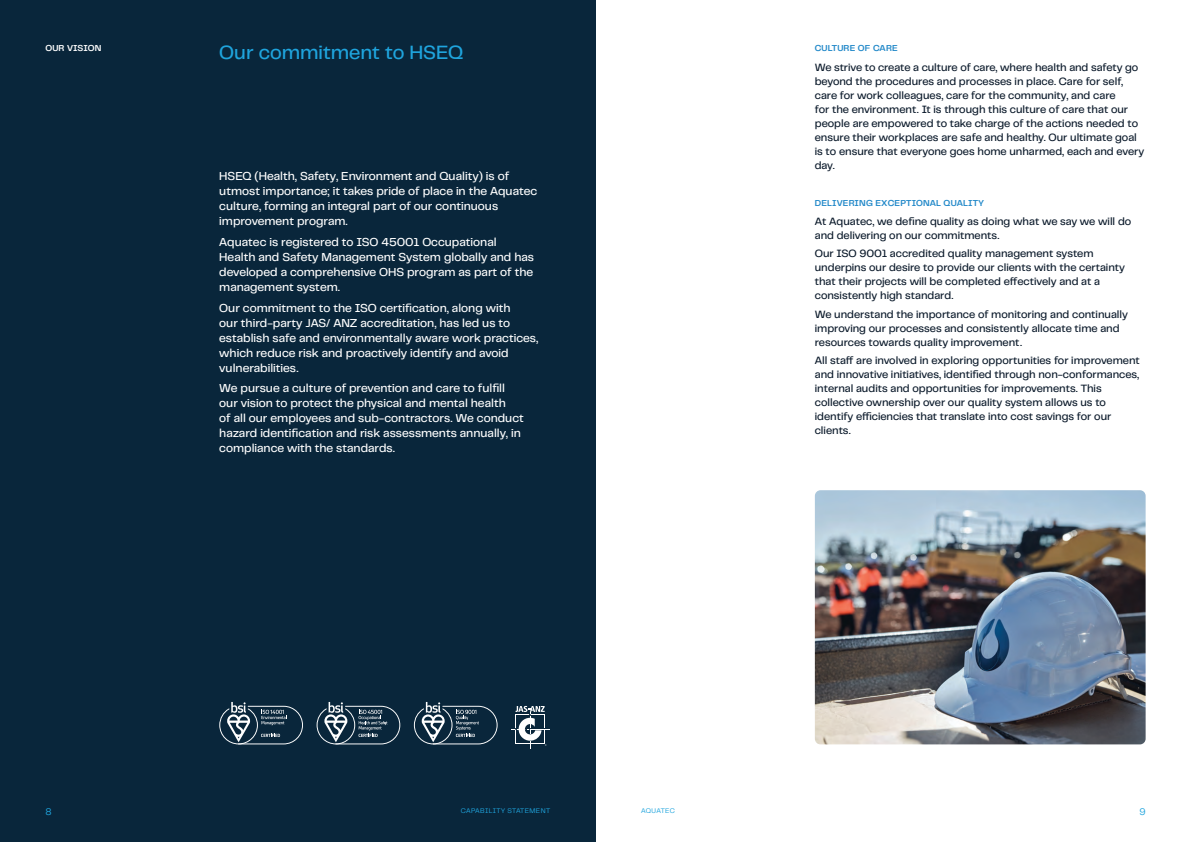
<style>
.page{position:relative;width:1191px;height:842px;background:#fff}
.page>*{position:absolute;margin:0;border:0;box-sizing:border-box;transform-origin:0 0}
.Large_Copy___Headings___20_pt{font:500 20px "PP Telegraf";color:#1fa4dd}
.Body_Copy_Large___12pt{font:500 12px/15px "PP Telegraf";color:#fff}
.Body_Copy___8_5pt_Regular{font:500 11px/14px "PP Telegraf";color:#0a192a}
.t1{font:10px "PP Telegraf";color:#1fa4dd}
.Caps_Heading___9pt{font:600 9px "PP Telegraf";letter-spacing:.02em;color:#2389c9}
.Caps_Heading___9pt-2{font:600 9px "PP Telegraf";letter-spacing:.005em;color:#fff}
.t2{font:7px "PP Telegraf";letter-spacing:.06em;color:#1fa4dd}
</style>
<div class="page">
<div style="left:0;top:0;width:595px;height:842px;background:#09263b"></div>
<svg style="left:511px;top:706px;width:39px;height:42px"></svg>
<svg style="left:414px;top:702px;width:83px;height:42px"></svg>
<svg style="left:316px;top:702px;width:84px;height:42px"></svg>
<svg style="left:219px;top:702px;width:84px;height:42px"></svg>
<img style="left:815px;top:490px;width:330px;height:254px">
<p class="Caps_Heading___9pt-2" style="left:45px;top:42px;width:57px">OUR VISION</p>
<p class="Large_Copy___Headings___20_pt" style="left:219px;top:38px;width:245px">Our commitment to HSEQ</p>
<p class="Body_Copy_Large___12pt" style="left:219px;top:168px;width:319px">HSEQ (Health, Safety, Environment and Quality) is of utmost importance; it takes pride of place in the Aquatec culture, forming an integral part of our continuous improvement program.</p>
<p class="Body_Copy_Large___12pt" style="left:219px;top:234px;width:316px">Aquatec is registered to ISO 45001 Occupational Health and Safety Management System globally and has developed a comprehensive OHS program as part of the management system.</p>
<p class="Body_Copy_Large___12pt" style="left:219px;top:300px;width:320px">Our commitment to the ISO certification, along with<br>our third-party JAS/ ANZ accreditation, has led us to establish safe and environmentally aware work practices, which reduce risk and proactively identify and avoid vulnerabilities.</p>
<p class="Body_Copy_Large___12pt" style="left:219px;top:380px;width:306px">We pursue a culture of prevention and care to fulfill our vision to protect the physical and mental health<br>of all our employees and sub-contractors. We conduct hazard identification and risk assessments annually, in compliance with the standards.</p>
<p class="Caps_Heading___9pt" style="left:814px;top:42px;width:84px">CULTURE OF CARE</p>
<p class="Body_Copy___8_5pt_Regular" style="left:814px;top:60px;width:331px">We strive to create a culture of care, where health and safety go beyond the procedures and processes in place. Care for self, care for work colleagues, care for the community, and care<br>for the environment. It is through this culture of care that our people are empowered to take charge of the actions needed to ensure their workplaces are safe and healthy. Our ultimate goal is to ensure that everyone goes home unharmed, each and every day.</p>
<p class="Caps_Heading___9pt" style="left:814px;top:196px;width:170px">DELIVERING EXCEPTIONAL QUALITY</p>
<p class="Body_Copy___8_5pt_Regular" style="left:814px;top:214px;width:318px">At Aquatec, we define quality as doing what we say we will do and delivering on our commitments.</p>
<p class="Body_Copy___8_5pt_Regular" style="left:814px;top:246px;width:312px">Our ISO 9001 accredited quality management system underpins our desire to provide our clients with the certainty that their projects will be completed effectively and at a consistently high standard.</p>
<p class="Body_Copy___8_5pt_Regular" style="left:814px;top:306px;width:315px">We understand the importance of monitoring and continually improving our processes and consistently allocate time and resources towards quality improvement.</p>
<p class="Body_Copy___8_5pt_Regular" style="left:814px;top:353px;width:326px">All staff are involved in exploring opportunities for improvement and innovative initiatives, identified through non-conformances, internal audits and opportunities for improvements. This collective ownership over our quality system allows us to identify efficiencies that translate into cost savings for our clients.</p>
<p class="t1" style="left:45px;top:804px;width:8px">8</p>
<p class="t2" style="left:461px;top:806px;width:91px">CAPABILITY STATEMENT</p>
<p class="t2" style="left:641px;top:805px;width:35px">AQUATEC</p>
<p class="t1" style="left:1139px;top:804px;width:8px">9</p>
</div>
